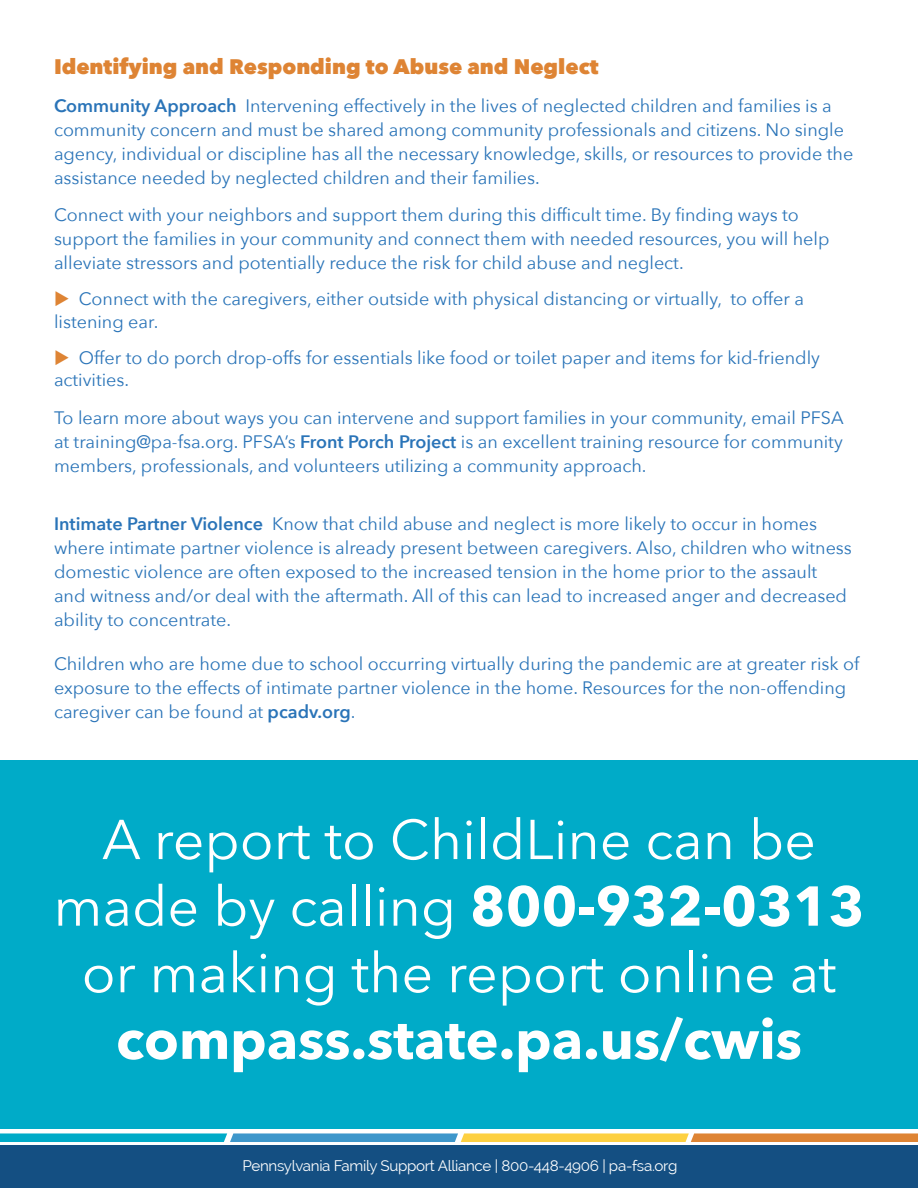
<style>
.page{position:relative;width:918px;height:1188px;background:#fff}
.page>*{position:absolute;margin:0;border:0;box-sizing:border-box;transform-origin:0 0}
.t1{font:55.5px/66.6px "Avenir Next";color:#fff;text-align:center}
.t2{font:700 55.5px "Avenir Next";color:#fff}
.t3{font:800 21px "Avenir Next";color:#de8434}
.t4{font:18px/24px "Avenir Next";color:#2a74b8}
.t5{font:15px "Raleway";letter-spacing:-.02em;color:#fff}
.s1{font-weight:600}
.s2{color:#de8434}
.s3{font-weight:700}
</style>
<div class="page">
<div style="left:0;top:1145px;width:918px;height:43px;background:#144f82"></div>
<svg style="left:0;top:1133px;width:918px;height:9px;background:#8eab8a"></svg>
<div style="left:0;top:761px;width:918px;height:368px;background:#00abc8"></div>
<p class="t3" style="left:54px;top:54px;width:546px">Identifying and Responding to Abuse and Neglect</p>
<p class="t4" style="left:54px;top:93px;width:801px"><span class="s1">Community Approach</span> Intervening effectively in the lives of neglected children and families is a community concern and must be shared among community professionals and citizens. No single agency, individual or discipline has all the necessary knowledge, skills, or resources to provide the assistance needed by neglected children and their families.</p>
<p class="t4" style="left:54px;top:202px;width:777px">Connect with your neighbors and support them during this difficult time. By finding ways to support the families in your community and connect them with needed resources, you will help alleviate stressors and potentially reduce the risk for child abuse and neglect.</p>
<p class="t4" style="left:54px;top:287px;width:751px;line-height:22.5px"><span class="s2">◆</span> Connect with the caregivers, either outside with physical distancing or virtually, to offer a listening ear.</p>
<p class="t4" style="left:54px;top:346px;width:768px;line-height:22.5px"><span class="s2">◆</span> Offer to do porch drop-offs for essentials like food or toilet paper and items for kid-friendly activities.</p>
<p class="t4" style="left:54px;top:405px;width:791px;text-align:justify">To learn more about ways you can intervene and support families in your community, email PFSA at training@pa-fsa.org. PFSA’s <span class="s1">Front Porch Project</span> is an excellent training resource for community members, professionals, and volunteers utilizing a community approach.</p>
<p class="t4" style="left:54px;top:511px;width:799px"><span class="s1">Intimate Partner Violence</span> Know that child abuse and neglect is more likely to occur in homes where intimate partner violence is already present between caregivers. Also, children who witness domestic violence are often exposed to the increased tension in the home prior to the assault and witness and/or deal with the aftermath. All of this can lead to increased anger and decreased ability to concentrate.</p>
<p class="t4" style="left:54px;top:651px;width:807px">Children who are home due to school occurring virtually during the pandemic are at greater risk of exposure to the effects of intimate partner violence in the home. Resources for the non-offending caregiver can be found at <span class="s1">pcadv.org</span>.</p>
<h1 class="t1" style="left:53px;top:804px;width:813px">A report to ChildLine can be made by calling <span class="s3">800-932-0313 </span>or making the report online at</h1>
<h1 class="t2" style="left:116px;top:991px;width:687px">compass.state.pa.us/cwis</h1>
<p class="t5" style="left:242px;top:1157px;width:437px">Pennsylvania Family Support Alliance | 800-448-4906 | pa-fsa.org</p>
</div>
